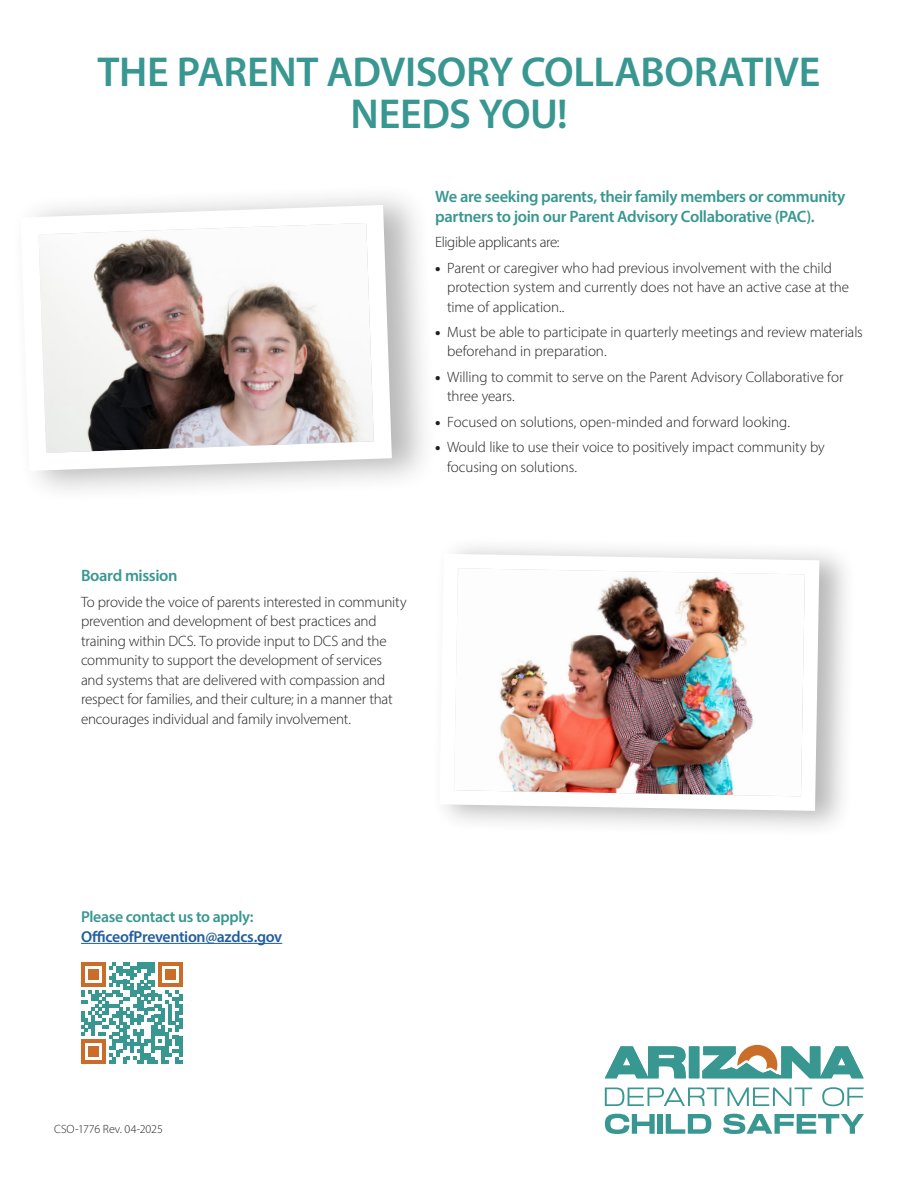
<style>
.page{position:relative;width:918px;height:1188px;background:#fff}
.page>*{position:absolute;margin:0;border:0;box-sizing:border-box;transform-origin:0 0}
.t1{font:600 42px/42px "Myriad Pro";letter-spacing:-.01em;color:#389791;text-align:center}
.t2{font:600 16.5px/19.5px "Myriad Pro";letter-spacing:-.02em;color:#389791}
.t3{font:600 15.9px "Myriad Pro";letter-spacing:-.02em;color:#215e9e}
.t4{font:600 15.9px "Myriad Pro";letter-spacing:-.02em;color:#389791}
.t5{font:300 15px/19.5px "Myriad Pro";letter-spacing:-.01em;color:#231f20}
.t6{font:300 12px "Myriad Pro";letter-spacing:.005em;color:#231f20}
.s1{font-weight:900}
</style>
<div class="page">
<div style="left:11px;top:183px;width:427px;height:321px;background:#231f20;opacity:.32"></div>
<svg style="left:12px;top:196px;width:389px;height:284px"></svg>
<div style="left:431px;top:535px;width:426px;height:303px;background:#231f20;opacity:.32"></div>
<img style="left:432px;top:547px;width:395px;height:271px">
<hr style="left:81px;top:943px;width:201px;height:1px;background:#215e9e">
<svg style="left:605px;top:1045px;width:259px;height:33px"></svg>
<svg style="left:605px;top:1088px;width:207px;height:18px"></svg>
<svg style="left:822px;top:1087px;width:42px;height:19px"></svg>
<svg style="left:605px;top:1114px;width:50px;height:20px"></svg>
<div style="left:658px;top:1114px;width:5px;height:20px;background:#389791"></div>
<svg style="left:666px;top:1114px;width:45px;height:20px"></svg>
<svg style="left:723px;top:1114px;width:141px;height:20px"></svg>
<svg style="left:81px;top:962px;width:101px;height:102px"></svg>
<h1 class="t1" style="left:98px;top:49px;width:724px">THE PARENT ADVISORY COLLABORATIVE<br>NEEDS YOU!</h1>
<p class="t2" style="left:435px;top:187px;width:412px">We are seeking parents, their family members or community partners to join our Parent Advisory Collaborative (PAC).</p>
<p class="t5" style="left:435px;top:232px;width:126px">Eligible applicants are:</p>
<p class="t5" style="left:447px;top:258px;width:404px;text-indent:-12px"><span class="s1">•</span> Parent or caregiver who had previous involvement with the child protection system and currently does not have an active case at the time of application..</p>
<p class="t5" style="left:447px;top:322px;width:417px;text-indent:-12px"><span class="s1">•</span> Must be able to participate in quarterly meetings and review materials beforehand in preparation.</p>
<p class="t5" style="left:447px;top:367px;width:398px;text-indent:-12px"><span class="s1">•</span> Willing to commit to serve on the Parent Advisory Collaborative for three years.</p>
<p class="t5" style="left:435px;top:412px;width:356px"><span class="s1">•</span> Focused on solutions, open-minded and forward looking.</p>
<p class="t5" style="left:447px;top:437px;width:379px;text-indent:-12px"><span class="s1">•</span> Would like to use their voice to positively impact community by focusing on solutions.</p>
<p class="t2" style="left:81px;top:565px;width:98px">Board mission</p>
<p class="t5" style="left:81px;top:592px;width:327px">To provide the voice of parents interested in community prevention and development of best practices and training within DCS. To provide input to DCS and the community to support the development of services and systems that are delivered with compassion and respect for families, and their culture; in a manner that encourages individual and family involvement.</p>
<p class="t4" style="left:81px;top:907px;width:174px">Please contact us to apply:</p>
<p class="t3" style="left:81px;top:926px;width:203px">OfficeofPrevention@azdcs.gov</p>
<p class="t6" style="left:54px;top:1122px;width:111px">CSO-1776 Rev. 04-2025</p>
</div>
